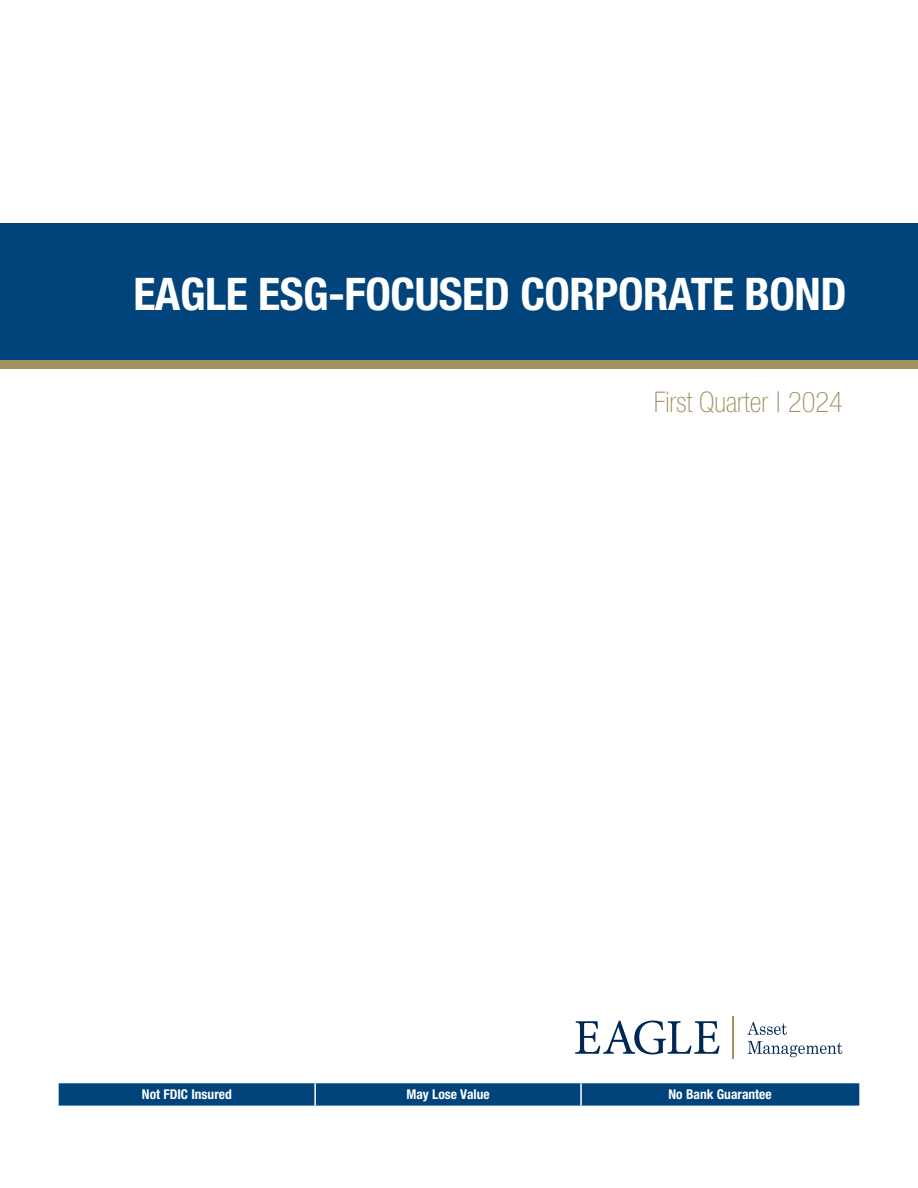
<style>
.page{position:relative;width:918px;height:1188px;background:#fff}
.page>*{position:absolute;margin:0;border:0;box-sizing:border-box;transform-origin:0 0}
.t1{font:700 condensed 45px "Helvetica Neue LT Std";letter-spacing:-.01em;color:#fff}
.t2{font:100 condensed 28.5px "Helvetica Neue LT Std";color:#a29161}
.Bulleted_Lists{font:700 condensed 13.5px "Helvetica Neue LT Std";color:#fff}
</style>
<div class="page">
<hr style="left:732px;top:1017px;width:2px;height:42px;background:#a29161">
<svg style="left:575px;top:1021px;width:145px;height:33px"></svg>
<svg style="left:747px;top:1022px;width:40px;height:13px"></svg>
<svg style="left:748px;top:1041px;width:94px;height:16px"></svg>
<svg style="left:59px;top:1083px;width:800px;height:23px;background:#07497e"></svg>
<hr style="left:314px;top:1083px;width:2px;height:23px;background:#fff">
<hr style="left:580px;top:1083px;width:2px;height:23px;background:#fff">
<div style="left:0;top:223px;width:918px;height:137px;background:#00447b"></div>
<div style="left:0;top:360px;width:918px;height:9px;background:#a29161"></div>
<p class="t1" style="left:133px;top:267px;width:715px">EAGLE ESG-FOCUSED CORPORATE BOND</p>
<p class="t2" style="left:654px;top:386px;width:191px">First Quarter | 2024</p>
<p class="Bulleted_Lists" style="left:142px;top:1086px;width:91px">Not FDIC Insured</p>
<p class="Bulleted_Lists" style="left:406px;top:1086px;width:85px">May Lose Value</p>
<p class="Bulleted_Lists" style="left:669px;top:1086px;width:105px">No Bank Guarantee</p>
</div>
